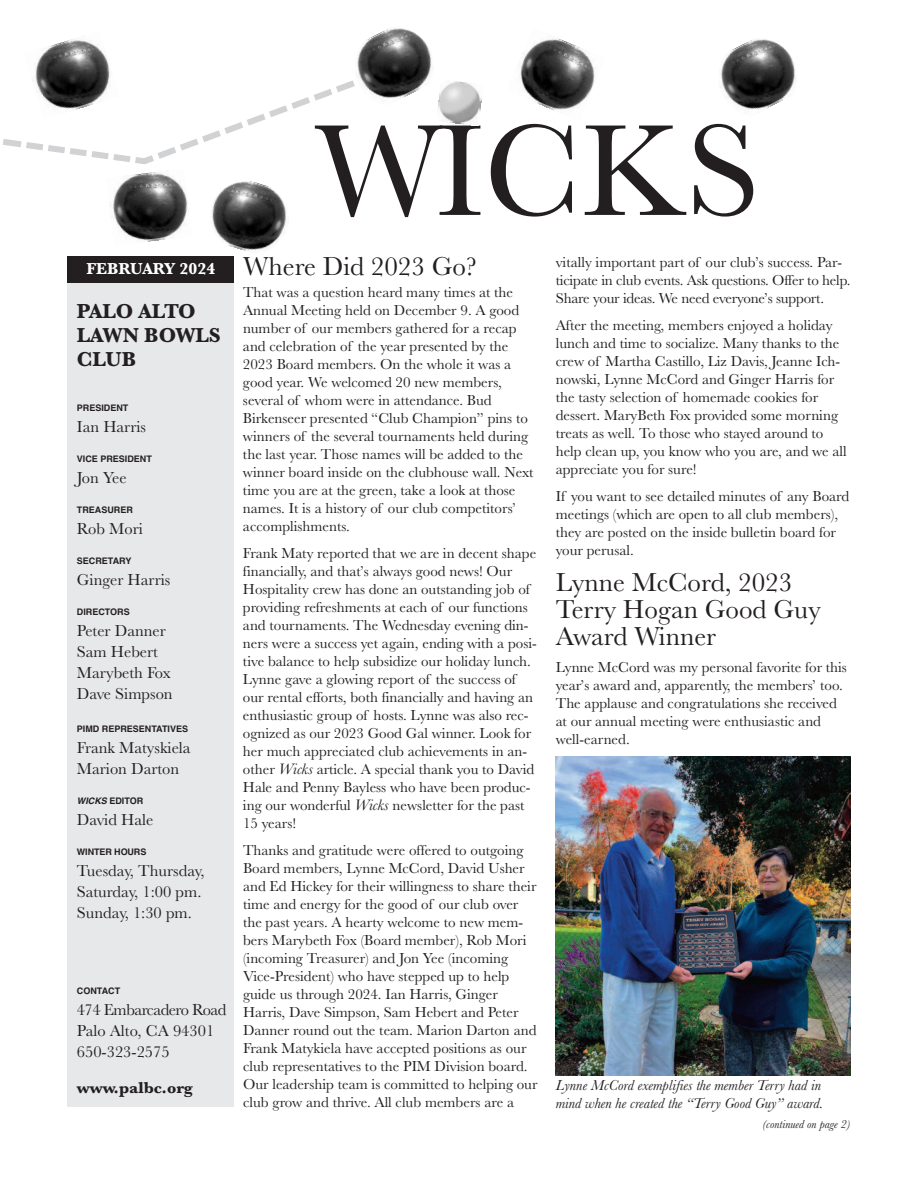
<style>
.page{position:relative;width:918px;height:1188px;background:#fff}
.page>*{position:absolute;margin:0;border:0;box-sizing:border-box;transform-origin:0 0}
.t1{font:135px "Baskerville";color:#231f20}
.t2{font:27px/27px "Baskerville";color:#231f20}
.t3{font:700 21px/24px "Baskerville";color:#231f20}
.t4{font:16.5px/21px "Baskerville";color:#231f20}
.t5{font:700 16.5px "Baskerville";color:#231f20}
.t6{font:700 16.5px "Baskerville";color:#fff}
.t7{font:15px/18px "Baskerville";color:#231f20}
.t8{font:italic 15px/18px "Baskerville";color:#231f20}
.t9{font:italic 12px "Baskerville";color:#231f20}
.t10{font:700 9px "Helvetica";color:#231f20}
.s1{font-style:italic}
.s2{font-style:italic;font-size:15.75px}
</style>
<div class="page">
<div style="left:68px;top:260px;width:166px;height:847px;background:#e7e8e9"></div>
<div style="left:68px;top:256px;width:166px;height:28px;background:#231f20"></div>
<img style="left:556px;top:757px;width:294px;height:318px">
<img style="left:357px;top:28px;width:75px;height:70px">
<img style="left:720px;top:39px;width:75px;height:70px">
<img style="left:212px;top:181px;width:75px;height:70px">
<img style="left:438px;top:81px;width:44px;height:44px">
<img style="left:520px;top:38px;width:75px;height:73px">
<img style="left:112px;top:172px;width:76px;height:70px">
<svg style="left:3px;top:76px;width:359px;height:89px"></svg>
<img style="left:24px;top:39px;width:95px;height:79px">
<p class="t6" style="left:87px;top:259px;width:130px">FEBRUARY 2024</p>
<h3 class="t3" style="left:77px;top:299px;width:145px">PALO ALTO<br>LAWN BOWLS<br>CLUB</h3>
<p class="t10" style="left:77px;top:403px;width:53px">PRESIDENT</p>
<p class="t4" style="left:77px;top:416px;width:71px">ian Harris</p>
<p class="t10" style="left:77px;top:454px;width:77px">VICE PRESIDENT</p>
<p class="t4" style="left:77px;top:467px;width:51px">Jon Yee</p>
<p class="t10" style="left:77px;top:505px;width:58px">TREASURER</p>
<p class="t4" style="left:77px;top:518px;width:67px">Rob Mori</p>
<p class="t10" style="left:77px;top:556px;width:56px">SECRETARY</p>
<p class="t4" style="left:77px;top:569px;width:95px">Ginger Harris</p>
<p class="t10" style="left:77px;top:607px;width:54px">DIRECTORS</p>
<p class="t4" style="left:77px;top:620px;width:97px">Peter Danner sam Hebert<br>Marybeth Fox<br>Dave simpson</p>
<p class="t10" style="left:77px;top:724px;width:113px">PIMD REPRESENTATIVES</p>
<p class="t4" style="left:77px;top:737px;width:115px">Frank Matyskiela<br>Marion Darton</p>
<p class="t10" style="left:77px;top:796px;width:68px"><span class="s1">WICKS</span> EDITOR</p>
<p class="t4" style="left:77px;top:809px;width:78px">David Hale</p>
<p class="t10" style="left:77px;top:847px;width:71px">WINTER HOURS</p>
<p class="t4" style="left:77px;top:860px;width:129px">Tuesday, Thursday, saturday, 1:00 pm. sunday, 1:30 pm.</p>
<p class="t10" style="left:77px;top:986px;width:45px">CONTACT</p>
<p class="t4" style="left:77px;top:999px;width:151px">474 Embarcadero Road<br>Palo Alto, CA 94301<br>650-323-2575</p>
<p class="t5" style="left:77px;top:1078px;width:118px">www.palbc.org</p>
<h1 class="t1" style="left:315px;top:89px;width:446px">WiCks</h1>
<h2 class="t2" style="left:243px;top:252px;width:235px">Where Did 2023 Go?</h2>
<p class="t7" style="left:243px;top:283px;width:292px">That was a question heard many times at the Annual Meeting held on December 9. A good number of our members gathered for a recap and celebration of the year presented by the 2023 Board members. On the whole it was a good year. We welcomed 20 new members, several of whom were in attendance. Bud Birkenseer presented “Club Champion” pins to winners of the several tournaments held during the last year. Those names will be added to the winner board inside on the clubhouse wall. Next time you are at the green, take a look at those names. it is a history of our club competitors’ accomplishments.</p>
<p class="t7" style="left:243px;top:544px;width:295px">Frank Maty reported that we are in decent shape financially, and that’s always good news! Our Hospitality crew has done an outstanding job of providing refreshments at each of our functions and tournaments. The Wednesday evening din&shy;ners were a success yet again, ending with a posi&shy;tive balance to help subsidize our holiday lunch.<br>Lynne gave a glowing report of the success of our rental efforts, both financially and having an enthusiastic group of hosts. Lynne was also rec&shy;ognized as our 2023 Good Gal winner. Look for her much appreciated club achievements in an&shy;other <span class="s2">Wicks</span> article. A special thank you to David Hale and Penny Bayless who have been produc&shy;ing our wonderful <span class="s2">Wicks</span> newsletter for the past 15 years!</p>
<p class="t7" style="left:243px;top:841px;width:296px">Thanks and gratitude were offered to outgoing Board members, Lynne McCord, David Usher and Ed Hickey for their willingness to share their time and energy for the good of our club over the past years. A hearty welcome to new mem&shy;bers Marybeth Fox (Board member), Rob Mori (incoming Treasurer) and Jon Yee (incoming Vice-President) who have stepped up to help guide us through 2024. ian Harris, Ginger Harris, Dave simpson, sam Hebert and Peter Danner round out the team. Marion Darton and Frank Matykiela have accepted positions as our club representatives to the PiM Division board.<br>Our leadership team is committed to helping our club grow and thrive. All club members are a</p>
<p class="t7" style="left:556px;top:252px;width:296px">vitally important part of our club’s success. Par&shy;ticipate in club events. Ask questions. Offer to help. share your ideas. We need everyone’s support.</p>
<p class="t7" style="left:556px;top:315px;width:293px">After the meeting, members enjoyed a holiday lunch and time to socialize. Many thanks to the crew of Martha Castillo, Liz Davis, Jeanne ich&shy;nowski, Lynne McCord and Ginger Harris for the tasty selection of homemade cookies for dessert. MaryBeth Fox provided some morning treats as well. To those who stayed around to help clean up, you know who you are, and we all appreciate you for sure!</p>
<p class="t7" style="left:556px;top:486px;width:295px">if you want to see detailed minutes of any Board meetings (which are open to all club members), they are posted on the inside bulletin board for your perusal.</p>
<h2 class="t2" style="left:556px;top:568px;width:266px">Lynne McCord, 2023<br>Terry Hogan Good Guy<br>Award Winner</h2>
<p class="t7" style="left:556px;top:658px;width:293px">Lynne McCord was my personal favorite for this year’s award and, apparently, the members’ too.<br>The applause and congratulations she received at our annual meeting were enthusiastic and well-earned.</p>
<p class="t8" style="left:556px;top:1076px;width:269px">Lynne McCord exemplifies the member Terry had in mind when he created the “Terry Good Guy” award.</p>
<p class="t9" style="left:763px;top:1116px;width:89px">(continued on page 2)</p>
</div>
